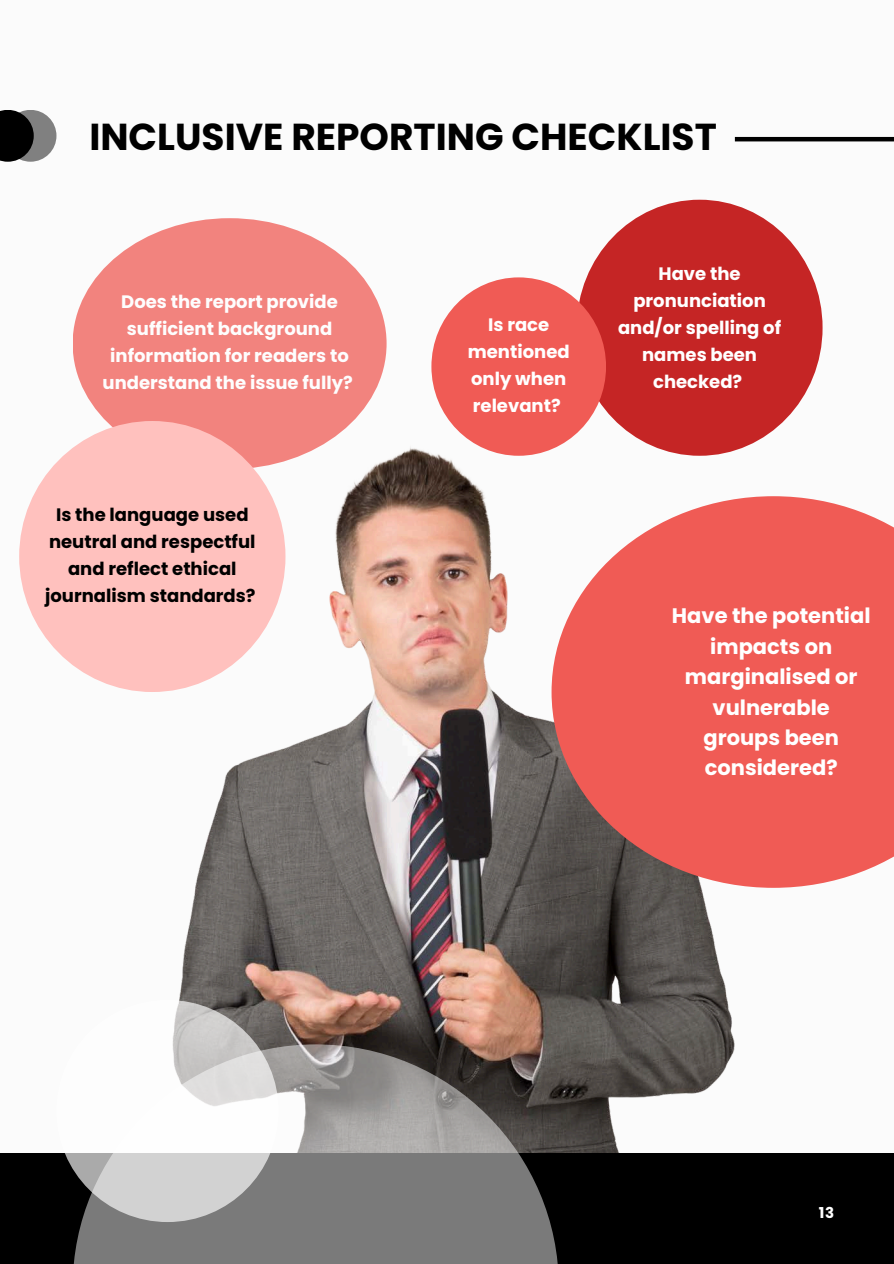
<style>
.page{position:relative;width:894px;height:1264px;background:#fff}
.page>*{position:absolute;margin:0;border:0;box-sizing:border-box;transform-origin:0 0}
.t1{font:700 37.5px "Poppins";color:#000}
.t2{font:700 21px/30.3px "Poppins";color:#fff;text-align:center}
.t3{font:700 18px/27px "Poppins";color:#fff;text-align:center}
.t4{font:700 18px/27px "Poppins";color:#000;text-align:center}
.t5{font:700 15px "Poppins";color:#fff}
</style>
<div class="page">
<div style="left:0;top:0;width:893px;height:1263px;background:#fbfbfb"></div>
<img style="left:172px;top:444px;width:562px;height:709px">
<div style="left:0;top:1153px;width:893px;height:110px;background:#000"></div>
<div style="left:5px;top:110px;width:51px;height:52px;background:#808080;border-radius:50%"></div>
<svg style="left:0;top:110px;width:34px;height:52px;background:#1a1a1a"></svg>
<hr style="left:734px;top:137px;width:159px;height:4px;background:#000">
<svg style="left:73px;top:1044px;width:485px;height:219px;background:#7b7978"></svg>
<svg style="left:56px;top:1000px;width:222px;height:221px"></svg>
<div style="left:73px;top:218px;width:313px;height:251px;background:#f2837e;border-radius:50%"></div>
<div style="left:19px;top:421px;width:266px;height:271px;background:#ffc1be;border-radius:50%"></div>
<svg style="left:551px;top:496px;width:342px;height:391px;background:#e66963"></svg>
<div style="left:576px;top:200px;width:246px;height:256px;background:#c52525;border-radius:50%"></div>
<div style="left:431px;top:277px;width:175px;height:179px;background:#f05b55;border-radius:50%"></div>
<p class="t1" style="left:89px;top:110px;width:629px">INCLUSIVE REPORTING CHECKLIST</p>
<p class="t3" style="left:102px;top:288px;width:252px">Does the report provide sufficient background information for readers to understand the issue fully?</p>
<p class="t4" style="left:45px;top:501px;width:212px">Is the language used neutral and respectful and reflect ethical journalism standards?</p>
<h2 class="t3" style="left:467px;top:311px;width:103px">Is race mentioned only when relevant?</h2>
<p class="t3" style="left:617px;top:260px;width:165px">Have the pronunciation and/or spelling of names been checked?</p>
<p class="t2" style="left:671px;top:601px;width:200px">Have the potential impacts on marginalised or vulnerable groups been considered?</p>
<p class="t5" style="left:818px;top:1201px;width:17px">13</p>
</div>
